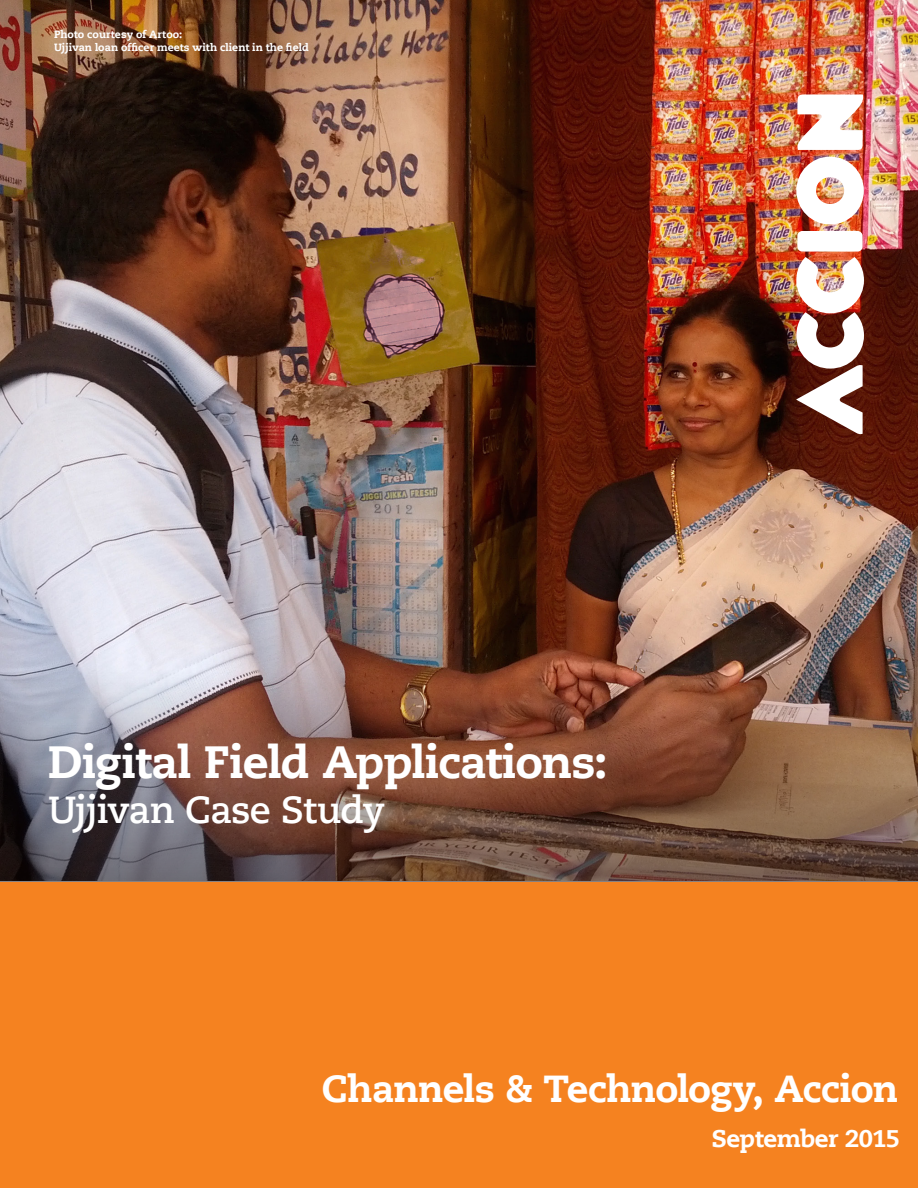
<style>
.page{position:relative;width:918px;height:1188px;background:#fff}
.page>*{position:absolute;margin:0;border:0;box-sizing:border-box;transform-origin:0 0}
.t1{font:800 45px "Caecilia Com 85";letter-spacing:-.025em;color:#fff}
.t2{font:800 37.5px "Caecilia Com 85";letter-spacing:-.02em;color:#fff}
.t3{font:700 37.5px "Caecilia Com 75";letter-spacing:-.025em;color:#fff}
.t4{font:800 24px "Caecilia Com 85";letter-spacing:-.02em;color:#fff}
.t5{font:800 10.5px "Caecilia Com 85";letter-spacing:.005em;color:#fff}
</style>
<div class="page">
<div style="left:0;top:882px;width:918px;height:306px;background:#f58220"></div>
<img style="left:0;top:0;width:918px;height:670px">
<img style="left:796px;top:257px;width:68px;height:177px">
<img style="left:796px;top:157px;width:68px;height:68px">
<div style="left:797px;top:231px;width:66px;height:21px;background:#fff;border-radius:5px"></div>
<img style="left:797px;top:94px;width:66px;height:56px">
<img style="left:0;top:670px;width:918px;height:212px">
<p class="t5" style="left:54px;top:27px;width:130px">Photo courtesy of Artoo:</p>
<p class="t5" style="left:54px;top:40px;width:256px">Ujjivan loan officer meets with client in the field</p>
<p class="t1" style="left:48px;top:731px;width:561px">Digital Field Applications:</p>
<p class="t3" style="left:48px;top:784px;width:339px">Ujjivan Case Study</p>
<p class="t2" style="left:322px;top:1063px;width:578px">Channels &amp; Technology, Accion</p>
<p class="t4" style="left:712px;top:1122px;width:190px">September 2015</p>
</div>
